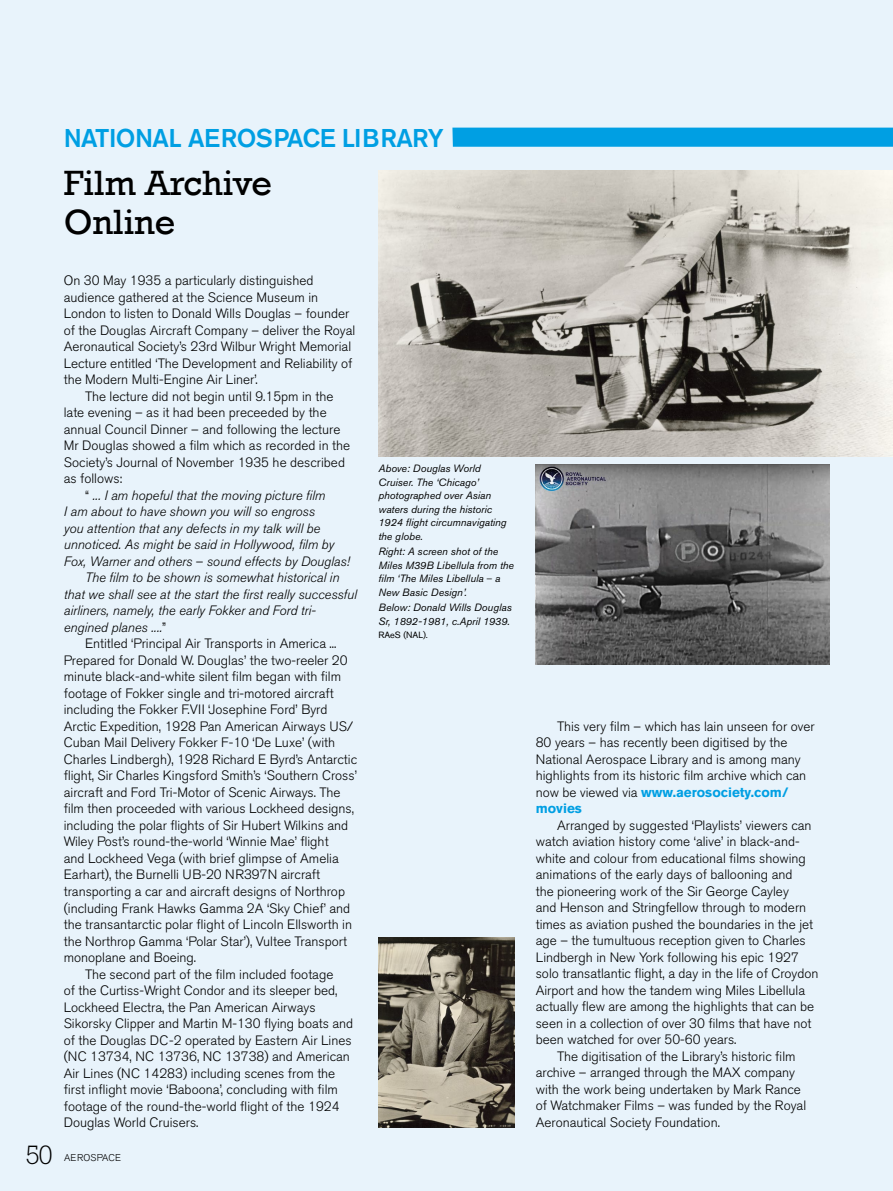
<style>
.page{position:relative;width:893px;height:1191px;background:#e8f3fb}
.page>*{position:absolute;margin:0;border:0;box-sizing:border-box;transform-origin:0 0}
.t1{font:36px/39px "Rockwell";color:#000}
.t2{font:300 27px "Rockwell Std";color:#000}
.t3{font:500 25.5px "Akzidenz Grotesk BE";letter-spacing:-.02em;color:#009fe3}
.t4{font:300 13.5px/16.5px "Akzidenz Grotesk BE";color:#000}
.t5{font:italic 300 13.5px "Akzidenz Grotesk BE";color:#000}
.t6{font:italic 10.5px/13.5px "Akzidenz Grotesk BE";color:#000}
.t7{font:300 9.75px "Akzidenz Grotesk BE";letter-spacing:.02em;color:#000}
.t8{font:9px "Akzidenz Grotesk BE";color:#000}
.s1{font-style:normal}
.s2{font-weight:300;font-style:normal}
.s3{font-weight:700;color:#009fe3}
</style>
<div class="page">
<div style="left:452px;top:128px;width:441px;height:19px;background:#009fe3"></div>
<img style="left:378px;top:170px;width:515px;height:287px">
<img style="left:536px;top:464px;width:293px;height:200px">
<img style="left:378px;top:937px;width:136px;height:190px">
<h3 class="t3" style="left:64px;top:122px;width:381px">NATIONAL AEROSPACE LIBRARY</h3>
<h1 class="t1" style="left:64px;top:164px;width:210px">Film Archive<br>Online</h1>
<p class="t4" style="left:64px;top:273px;width:251px">On 30 May 1935 a particularly distinguished</p>
<p class="t4" style="left:64px;top:289px;width:256px">audience gathered at the Science Museum in</p>
<p class="t4" style="left:64px;top:306px;width:287px">London to listen to Donald Wills Douglas – founder</p>
<p class="t4" style="left:64px;top:322px;width:293px">of the Douglas Aircraft Company – deliver the Royal</p>
<p class="t4" style="left:64px;top:339px;width:289px">Aeronautical Society’s 23rd Wilbur Wright Memorial</p>
<p class="t4" style="left:64px;top:355px;width:290px">Lecture entitled ‘The Development and Reliability of</p>
<p class="t4" style="left:64px;top:372px;width:196px">the Modern Multi-Engine Air Liner’.</p>
<p class="t4" style="left:85px;top:388px;width:250px">The lecture did not begin until 9.15pm in the</p>
<p class="t4" style="left:64px;top:405px;width:264px">late evening – as it had been preceeded by the</p>
<p class="t4" style="left:64px;top:421px;width:278px">annual Council Dinner – and following the lecture</p>
<p class="t4" style="left:64px;top:438px;width:288px">Mr Douglas showed a film which as recorded in the</p>
<p class="t4" style="left:64px;top:454px;width:283px">Society’s Journal of November 1935 he described</p>
<p class="t4" style="left:64px;top:471px;width:60px">as follows:</p>
<p class="t5" style="left:85px;top:488px;width:242px"><span class="s1">“</span> ... I am hopeful that the moving picture film</p>
<p class="t5" style="left:64px;top:504px;width:253px">I am about to have shown you will so engross</p>
<p class="t5" style="left:64px;top:520px;width:258px">you attention that any defects in my talk will be</p>
<p class="t5" style="left:64px;top:537px;width:272px">unnoticed. As might be said in Hollywood, film by</p>
<p class="t5" style="left:64px;top:553px;width:288px">Fox, Warner and others <span class="s1">–</span> sound effects by Douglas!</p>
<p class="t5" style="left:85px;top:570px;width:256px">The film to be shown is somewhat historical in</p>
<p class="t5" style="left:64px;top:586px;width:295px">that we shall see at the start the first really successful</p>
<p class="t5" style="left:64px;top:603px;width:254px">airliners, namely, the early Fokker and Ford tri-</p>
<p class="t5" style="left:64px;top:619px;width:104px">engined planes ....<span class="s1">”</span></p>
<p class="t4" style="left:85px;top:636px;width:253px">Entitled ‘Principal Air Transports in America ...</p>
<p class="t4" style="left:64px;top:652px;width:285px">Prepared for Donald W. Douglas’ the two-reeler 20</p>
<p class="t4" style="left:64px;top:669px;width:279px">minute black-and-white silent film began with film</p>
<p class="t4" style="left:64px;top:685px;width:271px">footage of Fokker single and tri-motored aircraft</p>
<p class="t4" style="left:64px;top:702px;width:265px">including the Fokker F.VII ‘Josephine Ford’ Byrd</p>
<p class="t4" style="left:64px;top:718px;width:291px">Arctic Expedition, 1928 Pan American Airways US/</p>
<p class="t4" style="left:64px;top:735px;width:273px">Cuban Mail Delivery Fokker F-10 ‘De Luxe’ (with</p>
<p class="t4" style="left:64px;top:751px;width:295px">Charles Lindbergh), 1928 Richard E Byrd’s Antarctic</p>
<p class="t4" style="left:64px;top:768px;width:295px">flight, Sir Charles Kingsford Smith’s ‘Southern Cross’</p>
<p class="t4" style="left:64px;top:784px;width:278px">aircraft and Ford Tri-Motor of Scenic Airways. The</p>
<p class="t4" style="left:64px;top:801px;width:292px">film then proceeded with various Lockheed designs,</p>
<p class="t4" style="left:64px;top:817px;width:286px">including the polar flights of Sir Hubert Wilkins and</p>
<p class="t4" style="left:64px;top:834px;width:266px">Wiley Post’s round-the-world ‘Winnie Mae’ flight</p>
<p class="t4" style="left:64px;top:850px;width:276px">and Lockheed Vega (with brief glimpse of Amelia</p>
<p class="t4" style="left:64px;top:867px;width:258px">Earhart), the Burnelli UB-20 NR397N aircraft</p>
<p class="t4" style="left:64px;top:883px;width:283px">transporting a car and aircraft designs of Northrop</p>
<p class="t4" style="left:64px;top:900px;width:288px">(including Frank Hawks Gamma 2A ‘Sky Chief’ and</p>
<p class="t4" style="left:64px;top:916px;width:290px">the transantarctic polar flight of Lincoln Ellsworth in</p>
<p class="t4" style="left:64px;top:933px;width:285px">the Northrop Gamma ‘Polar Star’), Vultee Transport</p>
<p class="t4" style="left:64px;top:949px;width:134px">monoplane and Boeing.</p>
<p class="t4" style="left:85px;top:966px;width:250px">The second part of the film included footage</p>
<p class="t4" style="left:64px;top:982px;width:275px">of the Curtiss-Wright Condor and its sleeper bed,</p>
<p class="t4" style="left:64px;top:999px;width:253px">Lockheed Electra, the Pan American Airways</p>
<p class="t4" style="left:64px;top:1015px;width:291px">Sikorsky Clipper and Martin M-130 flying boats and</p>
<p class="t4" style="left:64px;top:1031px;width:289px">of the Douglas DC-2 operated by Eastern Air Lines</p>
<p class="t4" style="left:64px;top:1048px;width:288px">(NC 13734, NC 13736, NC 13738) and American</p>
<p class="t4" style="left:64px;top:1064px;width:273px">Air Lines (NC 14283) including scenes from the</p>
<p class="t4" style="left:64px;top:1081px;width:276px">first inflight movie ‘Baboona’, concluding with film</p>
<p class="t4" style="left:64px;top:1097px;width:277px">footage of the round-the-world flight of the 1924</p>
<p class="t4" style="left:64px;top:1114px;width:136px">Douglas World Cruisers.</p>
<h2 class="t2" style="left:26px;top:1139px;width:29px">50</h2>
<p class="t7" style="left:64px;top:1152px;width:58px">AEROSPACE</p>
<p class="t6" style="left:378px;top:462px;width:130px">Above: Douglas World<br>Cruiser. The ‘Chicago’ photographed over Asian waters during the historic<br>1924 flight circumnavigating the globe.</p>
<p class="t6" style="left:378px;top:545px;width:137px">Right: A screen shot of the<br>Miles M39B Libellula from the film ‘The Miles Libellula <span class="s2">–</span> a<br>New Basic Design’.</p>
<p class="t6" style="left:378px;top:601px;width:135px">Below: Donald Wills Douglas<br>Sr, 1892-1981, c.April 1939.</p>
<p class="t8" style="left:378px;top:630px;width:51px">RAeS (NAL).</p>
<p class="t4" style="left:536px;top:718px;width:280px;text-indent:21px">This very film – which has lain unseen for over 80 years – has recently been digitised by the National Aerospace Library and is among many highlights from its historic film archive which can now be viewed via <span class="s3">www.aerosociety.com/ movies</span></p>
<p class="t4" style="left:557px;top:817px;width:256px">Arranged by suggested ‘Playlists’ viewers can</p>
<p class="t4" style="left:536px;top:833px;width:265px">watch aviation history come ‘alive’ in black-and-</p>
<p class="t4" style="left:536px;top:850px;width:272px">white and colour from educational films showing</p>
<p class="t4" style="left:536px;top:866px;width:258px">animations of the early days of ballooning and</p>
<p class="t4" style="left:536px;top:883px;width:255px">the pioneering work of the Sir George Cayley</p>
<p class="t4" style="left:536px;top:899px;width:272px">and Henson and Stringfellow through to modern</p>
<p class="t4" style="left:536px;top:916px;width:279px">times as aviation pushed the boundaries in the jet</p>
<p class="t4" style="left:536px;top:932px;width:272px">age – the tumultuous reception given to Charles</p>
<p class="t4" style="left:536px;top:949px;width:265px">Lindbergh in New York following his epic 1927</p>
<p class="t4" style="left:536px;top:965px;width:284px">solo transatlantic flight, a day in the life of Croydon</p>
<p class="t4" style="left:536px;top:982px;width:271px">Airport and how the tandem wing Miles Libellula</p>
<p class="t4" style="left:536px;top:998px;width:280px">actually flew are among the highlights that can be</p>
<p class="t4" style="left:536px;top:1015px;width:277px">seen in a collection of over 30 films that have not</p>
<p class="t4" style="left:536px;top:1031px;width:202px">been watched for over 50-60 years.</p>
<p class="t4" style="left:557px;top:1048px;width:240px">The digitisation of the Library’s historic film</p>
<p class="t4" style="left:536px;top:1064px;width:261px">archive – arranged through the MAX company</p>
<p class="t4" style="left:536px;top:1081px;width:267px">with the work being undertaken by Mark Rance</p>
<p class="t4" style="left:536px;top:1097px;width:272px">of Watchmaker Films – was funded by the Royal</p>
<p class="t4" style="left:536px;top:1114px;width:186px">Aeronautical Society Foundation.</p>
</div>
